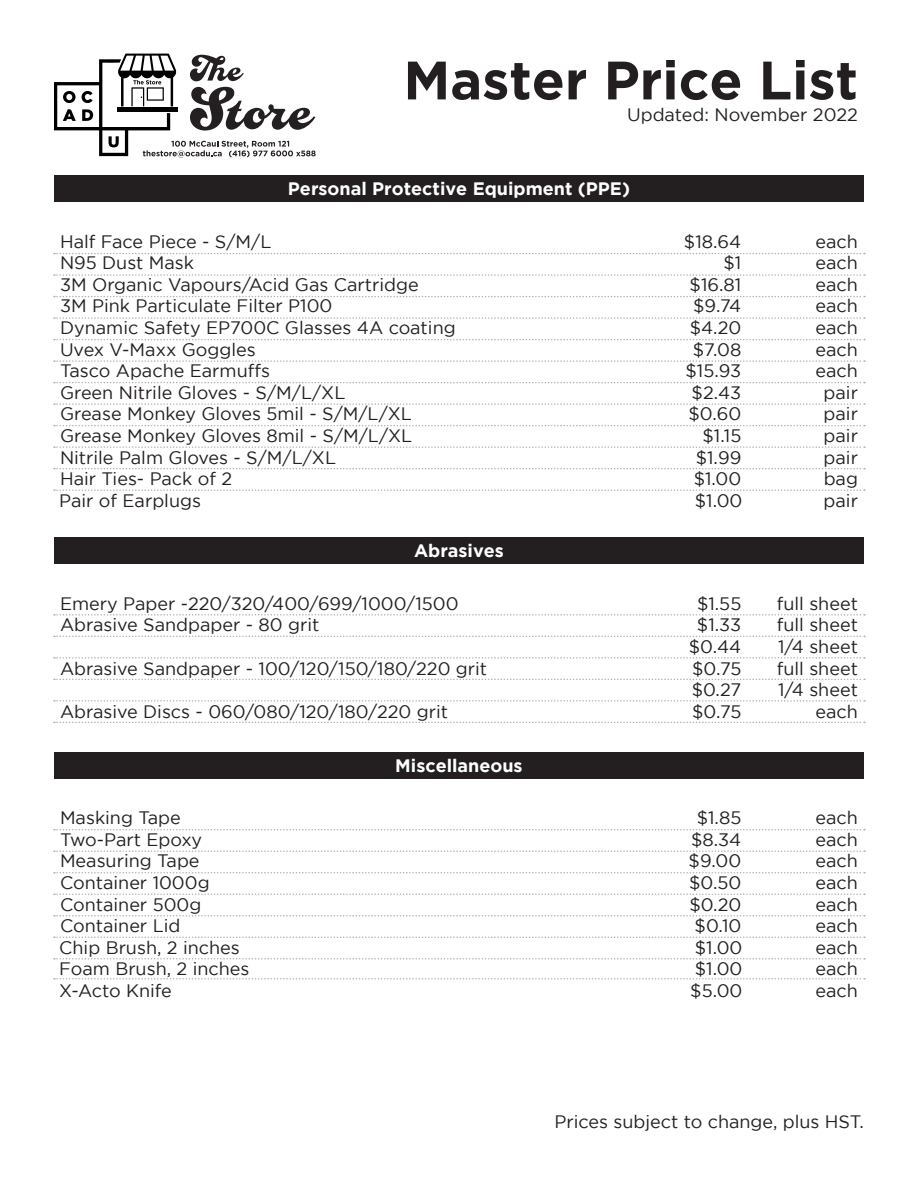
<style>
.page{position:relative;width:918px;height:1188px;background:#fff}
.page>*{position:absolute;margin:0;border:0;box-sizing:border-box;transform-origin:0 0}
.t1{font:700 54px "Gotham";color:#231f20}
.t2{font:18px/21.6px "Gotham";color:#231f20}
.t3{font:700 18px "Gotham";color:#fff}
</style>
<div class="page">
<div style="left:54px;top:175px;width:810px;height:27px;background:#231f20"></div>
<div style="left:54px;top:537px;width:810px;height:27px;background:#231f20"></div>
<div style="left:54px;top:752px;width:810px;height:27px;background:#231f20"></div>
<svg style="left:54px;top:253px;width:811px;height:1px"></svg>
<svg style="left:54px;top:317px;width:811px;height:2px"></svg>
<svg style="left:54px;top:382px;width:811px;height:1px"></svg>
<svg style="left:54px;top:274px;width:811px;height:2px"></svg>
<svg style="left:54px;top:339px;width:811px;height:1px"></svg>
<svg style="left:54px;top:403px;width:811px;height:2px"></svg>
<svg style="left:54px;top:446px;width:811px;height:2px"></svg>
<svg style="left:54px;top:614px;width:811px;height:2px"></svg>
<svg style="left:54px;top:829px;width:811px;height:1px"></svg>
<svg style="left:54px;top:657px;width:811px;height:2px"></svg>
<svg style="left:54px;top:872px;width:811px;height:1px"></svg>
<svg style="left:54px;top:700px;width:811px;height:2px"></svg>
<svg style="left:54px;top:915px;width:811px;height:2px"></svg>
<svg style="left:54px;top:296px;width:811px;height:1px"></svg>
<svg style="left:54px;top:360px;width:811px;height:2px"></svg>
<svg style="left:54px;top:425px;width:811px;height:1px"></svg>
<svg style="left:54px;top:468px;width:811px;height:1px"></svg>
<svg style="left:54px;top:489px;width:811px;height:2px"></svg>
<svg style="left:54px;top:636px;width:811px;height:1px"></svg>
<svg style="left:54px;top:850px;width:811px;height:2px"></svg>
<svg style="left:54px;top:679px;width:811px;height:1px"></svg>
<svg style="left:54px;top:894px;width:811px;height:1px"></svg>
<svg style="left:54px;top:722px;width:811px;height:1px"></svg>
<svg style="left:54px;top:937px;width:811px;height:1px"></svg>
<svg style="left:54px;top:958px;width:811px;height:2px"></svg>
<svg style="left:54px;top:978px;width:811px;height:2px"></svg>
<svg style="left:54px;top:54px;width:262px;height:104px"></svg>
<p class="t1" style="left:403px;top:49px;width:456px">Master Price List</p>
<p class="t2" style="left:627px;top:104px;width:232px">Updated: November 2022</p>
<p class="t3" style="left:288px;top:178px;width:344px">Personal Protective Equipment (PPE)</p>
<p class="t2" style="left:60px;top:230px;width:213px">Half Face Piece - S/M/L</p>
<p class="t2" style="left:60px;top:252px;width:136px">N95 Dust Mask</p>
<p class="t2" style="left:60px;top:273px;width:360px">3M Organic Vapours/Acid Gas Cartridge</p>
<p class="t2" style="left:60px;top:295px;width:274px">3M Pink Particulate Filter P100</p>
<p class="t2" style="left:60px;top:317px;width:397px">Dynamic Safety EP700C Glasses 4A coating</p>
<p class="t2" style="left:60px;top:338px;width:197px">Uvex V-Maxx Goggles</p>
<p class="t2" style="left:60px;top:360px;width:211px">Tasco Apache Earmuffs</p>
<p class="t2" style="left:60px;top:381px;width:287px">Green Nitrile Gloves - S/M/L/XL</p>
<p class="t2" style="left:60px;top:403px;width:354px">Grease Monkey Gloves 5mil - S/M/L/XL</p>
<p class="t2" style="left:60px;top:425px;width:354px">Grease Monkey Gloves 8mil - S/M/L/XL</p>
<p class="t2" style="left:60px;top:446px;width:278px">Nitrile Palm Gloves - S/M/L/XL</p>
<p class="t2" style="left:60px;top:468px;width:174px">Hair Ties- Pack of 2</p>
<p class="t2" style="left:59px;top:490px;width:143px">Pair of Earplugs</p>
<p class="t3" style="left:414px;top:540px;width:91px">Abrasives</p>
<p class="t2" style="left:60px;top:592px;width:400px">Emery Paper -220/320/400/699/1000/1500</p>
<p class="t2" style="left:60px;top:614px;width:261px">Abrasive Sandpaper - 80 grit</p>
<p class="t2" style="left:60px;top:657px;width:429px">Abrasive Sandpaper - 100/120/150/180/220 grit</p>
<p class="t2" style="left:60px;top:700px;width:390px">Abrasive Discs - 060/080/120/180/220 grit</p>
<p class="t2" style="left:60px;top:807px;width:122px">Masking Tape</p>
<p class="t2" style="left:60px;top:828px;width:144px">Two-Part Epoxy</p>
<p class="t2" style="left:60px;top:850px;width:141px">Measuring Tape</p>
<p class="t2" style="left:60px;top:872px;width:151px">Container 1000g</p>
<p class="t2" style="left:60px;top:893px;width:143px">Container 500g</p>
<p class="t2" style="left:60px;top:915px;width:122px">Container Lid</p>
<p class="t2" style="left:59px;top:936px;width:182px">Chip Brush, 2 inches</p>
<p class="t2" style="left:59px;top:958px;width:192px">Foam Brush, 2 inches</p>
<p class="t2" style="left:59px;top:979px;width:114px">X-Acto Knife</p>
<p class="t3" style="left:395px;top:755px;width:129px">Miscellaneous</p>
<p class="t2" style="left:684px;top:230px;width:59px">$18.64</p>
<p class="t2" style="left:723px;top:252px;width:19px">$1</p>
<p class="t2" style="left:690px;top:273px;width:53px">$16.81</p>
<p class="t2" style="left:693px;top:295px;width:50px">$9.74</p>
<p class="t2" style="left:690px;top:317px;width:53px">$4.20</p>
<p class="t2" style="left:693px;top:338px;width:50px">$7.08</p>
<p class="t2" style="left:686px;top:360px;width:57px">$15.93</p>
<p class="t2" style="left:692px;top:381px;width:51px">$2.43</p>
<p class="t2" style="left:688px;top:403px;width:54px">$0.60</p>
<p class="t2" style="left:702px;top:425px;width:40px">$1.15</p>
<p class="t2" style="left:696px;top:446px;width:47px">$1.99</p>
<p class="t2" style="left:694px;top:468px;width:49px">$1.00</p>
<p class="t2" style="left:695px;top:490px;width:49px">$1.00</p>
<p class="t2" style="left:697px;top:592px;width:46px">$1.55 $1.33</p>
<p class="t2" style="left:689px;top:635px;width:54px">$0.44</p>
<p class="t2" style="left:692px;top:657px;width:51px">$0.75</p>
<p class="t2" style="left:692px;top:679px;width:51px">$0.27</p>
<p class="t2" style="left:692px;top:700px;width:51px">$0.75</p>
<p class="t2" style="left:816px;top:230px;width:44px">each</p>
<p class="t2" style="left:816px;top:252px;width:44px">each</p>
<p class="t2" style="left:816px;top:273px;width:44px">each</p>
<p class="t2" style="left:816px;top:295px;width:44px">each</p>
<p class="t2" style="left:816px;top:317px;width:44px">each</p>
<p class="t2" style="left:816px;top:338px;width:44px">each</p>
<p class="t2" style="left:816px;top:360px;width:44px">each</p>
<p class="t2" style="left:824px;top:381px;width:36px">pair</p>
<p class="t2" style="left:824px;top:403px;width:36px">pair</p>
<p class="t2" style="left:824px;top:425px;width:36px">pair</p>
<p class="t2" style="left:824px;top:446px;width:36px">pair</p>
<p class="t2" style="left:824px;top:468px;width:36px">bag</p>
<p class="t2" style="left:824px;top:490px;width:36px">pair</p>
<p class="t2" style="left:777px;top:592px;width:83px">full sheet full sheet</p>
<p class="t2" style="left:778px;top:635px;width:81px">1/4 sheet</p>
<p class="t2" style="left:777px;top:657px;width:83px">full sheet</p>
<p class="t2" style="left:778px;top:679px;width:81px">1/4 sheet</p>
<p class="t2" style="left:816px;top:700px;width:44px">each</p>
<p class="t2" style="left:697px;top:807px;width:46px">$1.85</p>
<p class="t2" style="left:691px;top:828px;width:52px">$8.34</p>
<p class="t2" style="left:689px;top:850px;width:54px">$9.00</p>
<p class="t2" style="left:689px;top:872px;width:54px">$0.50</p>
<p class="t2" style="left:689px;top:893px;width:54px">$0.20</p>
<p class="t2" style="left:695px;top:915px;width:48px">$0.10</p>
<p class="t2" style="left:695px;top:936px;width:49px">$1.00</p>
<p class="t2" style="left:695px;top:958px;width:49px">$1.00</p>
<p class="t2" style="left:690px;top:979px;width:54px">$5.00</p>
<p class="t2" style="left:816px;top:807px;width:44px">each</p>
<p class="t2" style="left:816px;top:828px;width:44px">each</p>
<p class="t2" style="left:816px;top:850px;width:44px">each</p>
<p class="t2" style="left:816px;top:872px;width:44px">each</p>
<p class="t2" style="left:816px;top:893px;width:44px">each</p>
<p class="t2" style="left:816px;top:915px;width:44px">each</p>
<p class="t2" style="left:816px;top:936px;width:44px">each</p>
<p class="t2" style="left:816px;top:958px;width:44px">each</p>
<p class="t2" style="left:816px;top:979px;width:44px">each</p>
<p class="t2" style="left:555px;top:1111px;width:311px">Prices subject to change, plus HST.</p>
</div>
